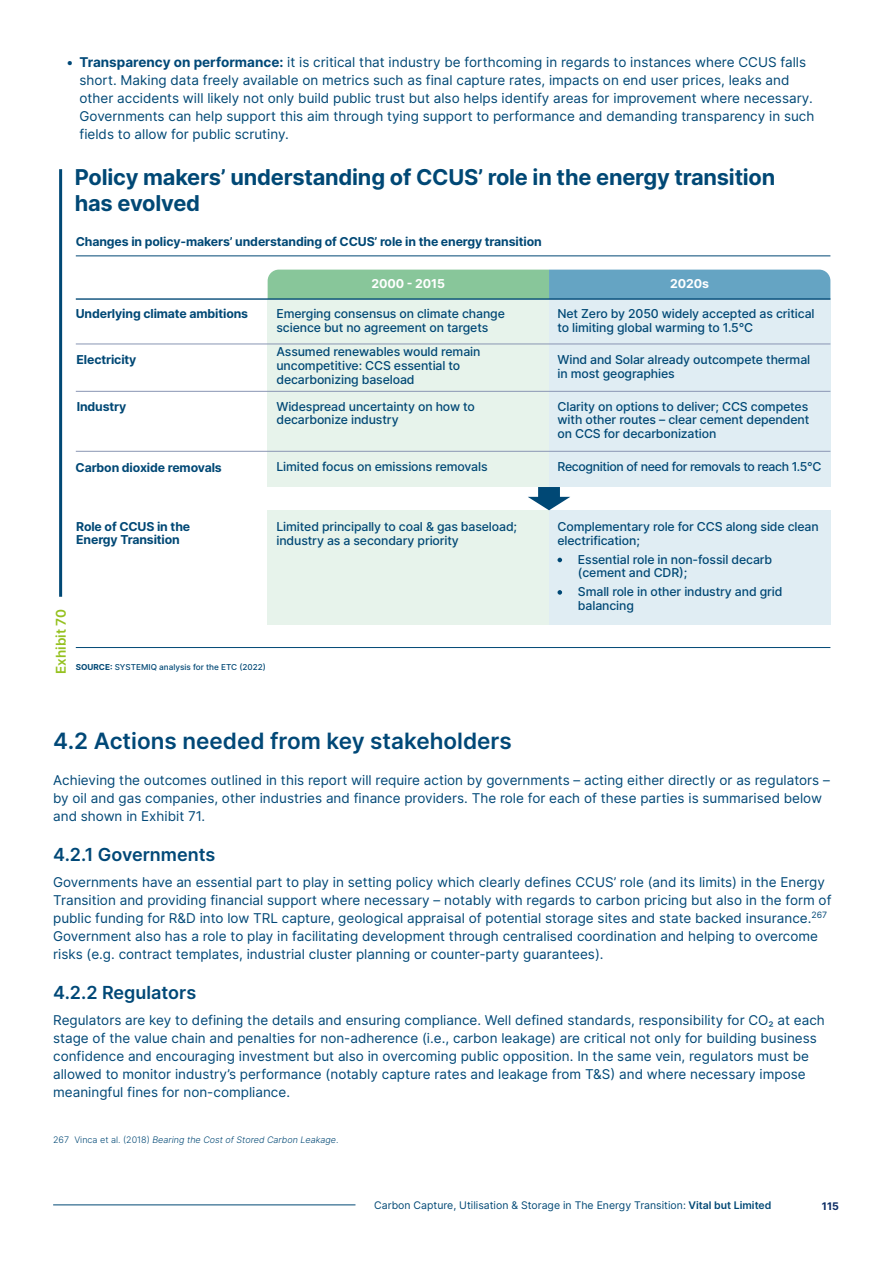
<style>
.page{position:relative;width:893px;height:1263px;background:#fff}
.page>*{position:absolute;margin:0;border:0;box-sizing:border-box;transform-origin:0 0}
.t1{font:600 22.5px "Inter";color:#004877}
.t2{font:700 21.9px/26.2px "Inter";letter-spacing:-.01em;color:#004875}
.t3{font:600 18px "Inter";color:#004877}
.t4{font:13.5px/18px "Inter";color:#004877}
.t5{font:13.5px/18px "Inter";color:#004875}
.t6{font:600 13.5px "Inter";color:#95c11f}
.t7{font:500 12.3px/13.6px "Inter";letter-spacing:-.01em;color:#004875}
.t8{font:700 12.3px/13.6px "Inter";letter-spacing:-.01em;color:#004875}
.t9{font:700 12.3px "Inter";color:#fff}
.t10{font:10.5px "Inter";color:#004875}
.t11{font:700 10.5px "Inter";color:#0c2c65}
.t12{font:italic 300 9px "Inter";color:#004875}
.t13{font:500 8.25px "Inter";color:#004875}
.s1{font-weight:700;color:#004877}
.s2{color:#004877}
.s3{font-weight:700}
.s4{font-style:normal}
.s5{font-weight:600}
</style>
<div class="page">
<hr style="left:59px;top:169px;width:3px;height:428px;background:#004875">
<hr style="left:76px;top:256px;width:754px;height:1px;background:#004875">
<hr style="left:76px;top:647px;width:754px;height:1px;background:#004875">
<svg style="left:268px;top:270px;width:562px;height:28px;background:#76b5ae"></svg>
<div style="left:268px;top:299px;width:281px;height:188px;background:#e7f3eb"></div>
<div style="left:549px;top:299px;width:281px;height:188px;background:#e0edf3"></div>
<div style="left:268px;top:510px;width:281px;height:115px;background:#e7f3eb"></div>
<div style="left:549px;top:510px;width:281px;height:115px;background:#e0edf3"></div>
<hr style="left:76px;top:298px;width:754px;height:2px;background:#004875">
<hr style="left:76px;top:344px;width:754px;height:1px;background:#8995b3">
<hr style="left:76px;top:391px;width:754px;height:1px;background:#8995b3">
<hr style="left:76px;top:451px;width:754px;height:1px;background:#8995b3">
<div style="left:538px;top:487px;width:22px;height:13px;background:#004875"></div>
<svg style="left:528px;top:497px;width:42px;height:13px"></svg>
<svg style="left:557px;top:558px;width:5px;height:4px"></svg>
<svg style="left:557px;top:590px;width:5px;height:5px"></svg>
<hr style="left:53px;top:1204px;width:302px;height:1px;background:#004875">
<p class="t5" style="left:80px;top:53px;width:736px;text-indent:-13px"><span class="s1">• Transparency on performance:</span> it is critical that industry be forthcoming in regards to instances where CCUS falls short. Making data freely available on metrics such as final capture rates, impacts on end user prices, leaks and other accidents will likely <span class="s2">not</span> only build public trust but also helps identify areas for improvement where necessary.<br>Governments can help support this aim through tying support to performance and demanding transparency in such fields to allow for public scrutiny.</p>
<h2 class="t2" style="left:75px;top:164px;width:702px">Policy makers’ understanding of CCUS’ role in the energy transition has evolved</h2>
<p class="t8" style="left:76px;top:234px;width:467px">Changes in policy-makers’ understanding of CCUS’ role in the energy transition</p>
<p class="t8" style="left:76px;top:307px;width:174px">Underlying climate ambitions</p>
<p class="t8" style="left:77px;top:352px;width:61px">Electricity</p>
<p class="t8" style="left:77px;top:399px;width:51px">Industry</p>
<p class="t8" style="left:76px;top:460px;width:148px">Carbon dioxide removals</p>
<p class="t9" style="left:372px;top:275px;width:75px">2000 - 2015</p>
<p class="t9" style="left:670px;top:275px;width:40px">2020s</p>
<p class="t7" style="left:276px;top:307px;width:230px">Emerging consensus on climate change science but no agreement on targets</p>
<p class="t7" style="left:557px;top:307px;width:259px">Net Zero by 2050 widely accepted as critical to limiting global warming to 1.5°C</p>
<p class="t7" style="left:276px;top:345px;width:206px">Assumed renewables would remain uncompetitive: CCS essential to decarbonizing baseload</p>
<p class="t7" style="left:557px;top:352px;width:254px">Wind and Solar already outcompete thermal in most geographies</p>
<p class="t7" style="left:276px;top:399px;width:200px">Widespread uncertainty on how to decarbonize industry</p>
<p class="t7" style="left:557px;top:399px;width:253px;text-align:justify">Clarity on options to deliver; CCS competes with other routes – clear cement dependent on CCS for decarbonization</p>
<p class="t7" style="left:276px;top:460px;width:213px">Limited focus on emissions removals</p>
<p class="t7" style="left:557px;top:460px;width:265px">Recognition of need for removals to reach 1.5°C</p>
<p class="t8" style="left:76px;top:519px;width:116px">Role of CCUS in the<br>Energy Transition</p>
<p class="t6" style="left:51px;top:674px;width:66px;rotate:-90deg">Exhibit 70</p>
<p class="t13" style="left:76px;top:661px;width:192px"><span class="s3">SOURCE:</span> SYSTEMIQ analysis for the ETC (2022)</p>
<p class="t7" style="left:276px;top:519px;width:242px">Limited principally to coal &amp; gas baseload; industry as a secondary priority</p>
<p class="t7" style="left:557px;top:519px;width:263px">Complementary role for CCS along side clean electrification;</p>
<p class="t7" style="left:578px;top:552px;width:196px">Essential role in non-fossil decarb (cement and CDR);</p>
<p class="t7" style="left:578px;top:585px;width:206px">Small role in other industry and grid balancing</p>
<h1 class="t1" style="left:53px;top:724px;width:460px">4.2 Actions needed from key stakeholders</h1>
<p class="t4" style="left:53px;top:771px;width:778px">Achieving the outcomes outlined in this report will require action by governments – acting either directly or as regulators – by oil and gas companies, other industries and finance providers. The role for each of these parties is summarised below and shown in Exhibit 71.</p>
<h3 class="t3" style="left:53px;top:841px;width:164px">4.2.1 Governments</h3>
<p class="t4" style="left:53px;top:873px;width:780px">Governments have an essential part to play in setting policy which clearly defines CCUS’ role (and its limits) in the Energy Transition and providing financial support where necessary – notably with regards to carbon pricing but also in the form of public funding for R&amp;D into low TRL capture, geological appraisal of potential storage sites and state backed insurance.<sup>267<br></sup>Government also has a role to play in facilitating development through centralised coordination and helping to overcome risks (e.g. contract templates, industrial cluster planning or counter-party guarantees).</p>
<h3 class="t3" style="left:53px;top:979px;width:145px">4.2.2 Regulators</h3>
<p class="t4" style="left:53px;top:1011px;width:773px">Regulators are key to defining the details and ensuring compliance. Well defined standards, responsibility for CO2 at each stage of the value chain and penalties for non-adherence (i.e., carbon leakage) are critical not only for building business confidence and encouraging investment but also in overcoming public opposition. In the same vein, regulators must be allowed to monitor industry’s performance (notably capture rates and leakage from T&amp;S) and where necessary impose meaningful fines for non-compliance.</p>
<p class="t12" style="left:53px;top:1133px;width:287px"><span class="s4">267 Vinca et al. (2018)</span> Bearing the Cost of Stored Carbon Leakage<span class="s4">.</span></p>
<p class="t10" style="left:374px;top:1197px;width:399px">Carbon Capture, Utilisation &amp; Storage in The Energy Transition: <span class="s5">Vital but Limited</span></p>
<p class="t11" style="left:822px;top:1198px;width:19px">115</p>
</div>
